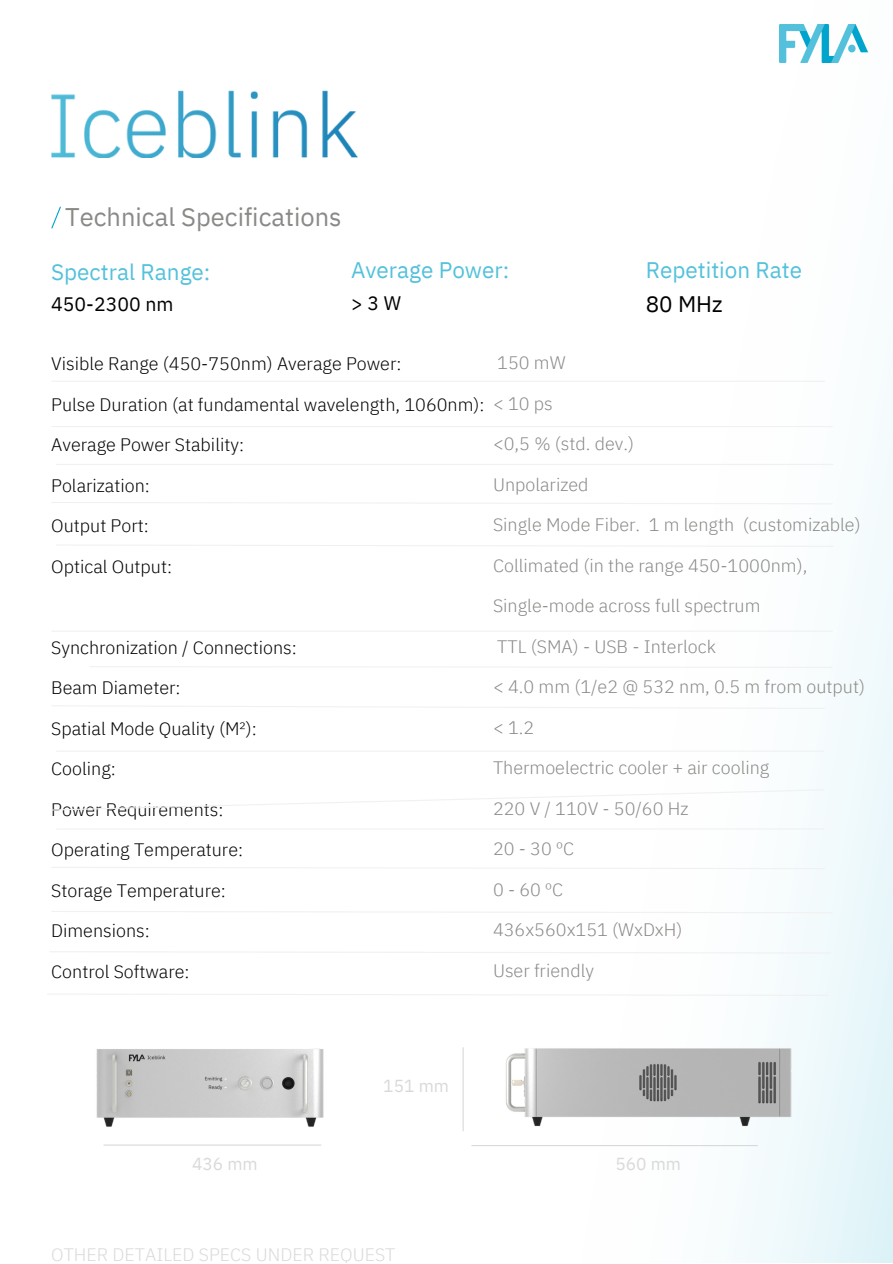
<style>
.page{position:relative;width:893px;height:1264px;background:#fff}
.page>*{position:absolute;margin:0;border:0;box-sizing:border-box;transform-origin:0 0}
.t1{font:25.5px "IBM Plex Sans";color:#8a8986}
.t2{font:22.5px "IBM Plex Sans Hebrew";color:#53c1db}
.t3{font:22.5px "IBM Plex Sans Hebrew";color:#000}
.t4{font:19.5px "IBM Plex Sans Hebrew";color:#000}
.t5{font:300 18px "IBM Plex Sans Hebrew";color:#000}
.t6{font:300 18px "IBM Plex Sans Hebrew";color:#8a8986}
.t7{font:300 18px "IBM Plex Sans Hebrew";color:#d9d9d9}
.t8{font:17.4px "IBM Plex Sans Hebrew";color:#d9d9d9}
</style>
<div class="page">
<svg style="left:493px;top:24px;width:399px;height:1238px"></svg>
<svg style="left:51px;top:206px;width:10px;height:23px"></svg>
<img style="left:779px;top:25px;width:90px;height:37px">
<hr style="left:462px;top:1047px;width:1px;height:83px;background:#d9d9d9">
<img style="left:96px;top:1048px;width:228px;height:79px">
<img style="left:504px;top:1036px;width:294px;height:95px">
<hr style="left:472px;top:1144px;width:285px;height:2px;background:#d9d9d9">
<hr style="left:104px;top:1144px;width:217px;height:1px;background:#d9d9d9">
<img style="left:51px;top:91px;width:306px;height:66px">
<hr style="left:52px;top:381px;width:772px;height:1px;background:#f1f1f0">
<hr style="left:52px;top:426px;width:780px;height:1px;background:#f1f1f0">
<svg style="left:52px;top:501px;width:781px;height:4px"></svg>
<svg style="left:89px;top:544px;width:744px;height:3px"></svg>
<hr style="left:52px;top:630px;width:780px;height:1px;background:#f1f1f0">
<svg style="left:90px;top:665px;width:743px;height:3px"></svg>
<svg style="left:52px;top:704px;width:773px;height:5px"></svg>
<hr style="left:57px;top:750px;width:766px;height:1px;background:#f1f1f0">
<svg style="left:57px;top:788px;width:768px;height:23px"></svg>
<hr style="left:57px;top:828px;width:766px;height:1px;background:#f1f1f0">
<svg style="left:52px;top:866px;width:773px;height:3px"></svg>
<svg style="left:52px;top:910px;width:781px;height:3px"></svg>
<svg style="left:50px;top:950px;width:781px;height:4px"></svg>
<svg style="left:66px;top:992px;width:763px;height:4px"></svg>
<hr style="left:57px;top:464px;width:775px;height:1px;background:#f1f1f0">
<p class="t1" style="left:65px;top:200px;width:278px">Technical Specifications</p>
<p class="t2" style="left:51px;top:257px;width:161px">Spectral Range:</p>
<p class="t4" style="left:51px;top:291px;width:124px">450-2300 nm</p>
<p class="t2" style="left:351px;top:255px;width:160px">Average Power:</p>
<p class="t4" style="left:351px;top:290px;width:51px">&gt;3W</p>
<p class="t2" style="left:645px;top:255px;width:158px">Repetition Rate</p>
<p class="t3" style="left:645px;top:289px;width:78px">80 MHz</p>
<p class="t5" style="left:51px;top:352px;width:352px">Visible Range (450-750nm) Average Power:</p>
<p class="t5" style="left:51px;top:392px;width:435px">Pulse Duration (at fundamental wavelength, 1060nm):</p>
<p class="t5" style="left:51px;top:433px;width:194px">Average Power Stability:</p>
<p class="t5" style="left:51px;top:473px;width:100px">Polarization:</p>
<p class="t5" style="left:51px;top:514px;width:99px">Output Port:</p>
<p class="t5" style="left:51px;top:554px;width:122px">Optical Output:</p>
<p class="t5" style="left:51px;top:635px;width:247px">Synchronization / Connections:</p>
<p class="t5" style="left:51px;top:675px;width:131px">Beam Diameter:</p>
<p class="t5" style="left:51px;top:716px;width:207px">Spatial Mode Quality (M²):</p>
<p class="t5" style="left:51px;top:756px;width:66px">Cooling:</p>
<p class="t5" style="left:51px;top:797px;width:174px">Power Requirements:</p>
<p class="t5" style="left:51px;top:837px;width:193px">Operating Temperature:</p>
<p class="t5" style="left:51px;top:878px;width:176px">Storage Temperature:</p>
<p class="t5" style="left:51px;top:918px;width:100px">Dimensions:</p>
<p class="t5" style="left:51px;top:959px;width:140px">Control Software:</p>
<p class="t6" style="left:497px;top:351px;width:70px">150 mW</p>
<p class="t6" style="left:493px;top:391px;width:61px">&lt; 10 ps</p>
<p class="t6" style="left:493px;top:432px;width:143px">&lt;0,5 % (std. dev.)</p>
<p class="t6" style="left:493px;top:472px;width:97px">Unpolarized</p>
<p class="t6" style="left:493px;top:513px;width:369px">Single Mode Fiber. 1 m length (customizable)</p>
<p class="t6" style="left:493px;top:553px;width:316px">Collimated (in the range 450-1000nm),</p>
<p class="t6" style="left:493px;top:593px;width:269px">Single-mode across full spectrum</p>
<p class="t6" style="left:497px;top:634px;width:220px">TTL (SMA) - USB - Interlock</p>
<p class="t6" style="left:493px;top:674px;width:373px">&lt; 4.0 mm (1/e2 @ 532 nm, 0.5 m from output)</p>
<p class="t6" style="left:493px;top:715px;width:43px">&lt; 1.2</p>
<p class="t6" style="left:493px;top:755px;width:278px">Thermoelectric cooler + air cooling</p>
<p class="t6" style="left:493px;top:796px;width:197px">220 V / 110V - 50/60 Hz</p>
<p class="t6" style="left:493px;top:836px;width:83px">20 - 30 ºC</p>
<p class="t6" style="left:493px;top:877px;width:72px">0-60ºC</p>
<p class="t6" style="left:493px;top:917px;width:191px">436x560x151 (WxDxH)</p>
<p class="t6" style="left:493px;top:958px;width:102px">User friendly</p>
<p class="t8" style="left:192px;top:1152px;width:67px">436 mm</p>
<p class="t8" style="left:383px;top:1074px;width:67px">151 mm</p>
<p class="t7" style="left:51px;top:1242px;width:346px">OTHER DETAILED SPECS UNDER REQUEST</p>
<p class="t8" style="left:615px;top:1152px;width:67px">560 mm</p>
</div>
